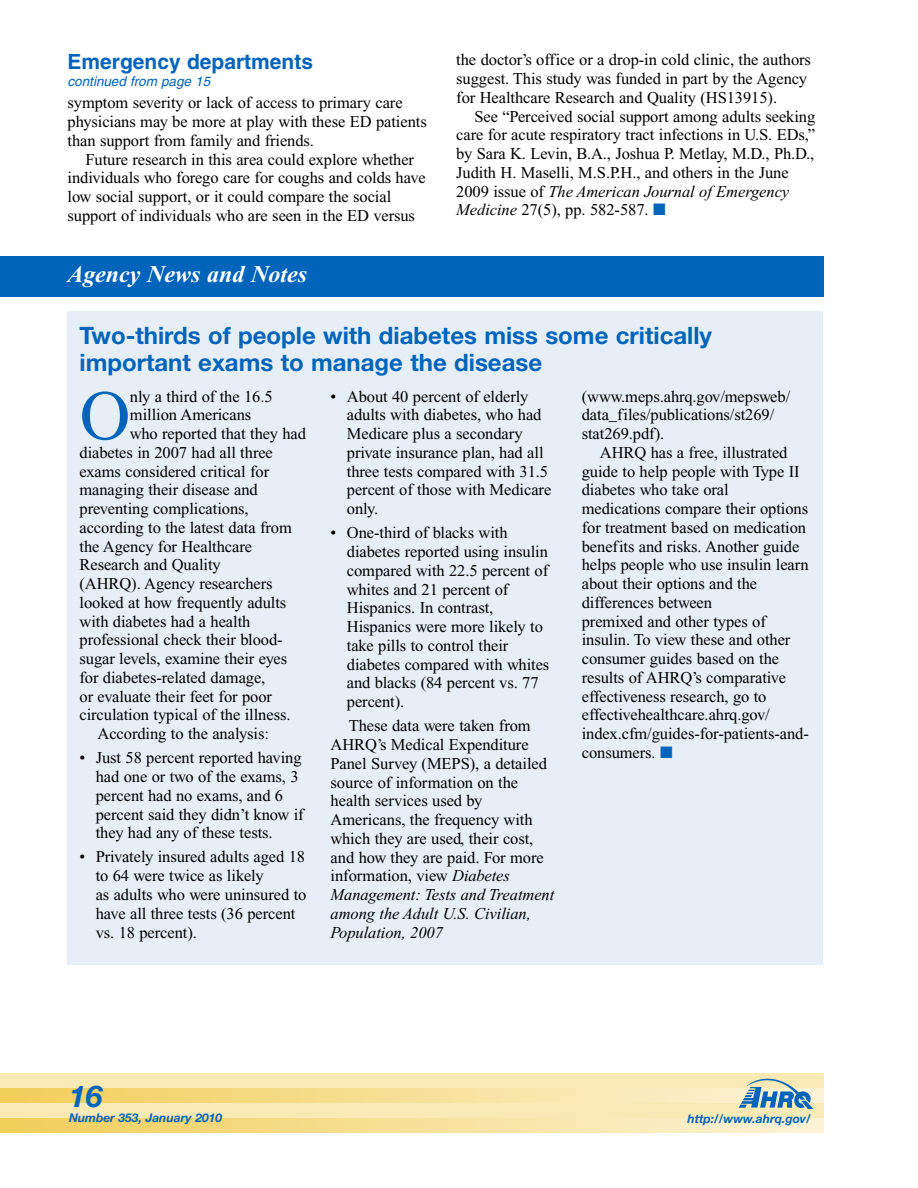
<style>
.page{position:relative;width:918px;height:1188px;background:#fff}
.page>*{position:absolute;margin:0;border:0;box-sizing:border-box;transform-origin:0 0}
.t1{font:70.5px "Times New Roman";color:#0064ba}
.t2{font:italic 700 30px "Helvetica Neue";color:#0064ba}
.t3{font:700 24px/27px "Helvetica Neue";color:#0064ba}
.t4{font:italic 700 24px "Times New Roman";color:#fff}
.t5{font:700 21px "Helvetica";color:#0064ba}
.t6{font:16.5px/18.8px "Times New Roman";letter-spacing:-.005em;color:#000}
.t7{font:italic 13.5px "Helvetica";color:#0064ba}
.t8{font:italic 700 12px "Helvetica Neue";color:#0064ba}
.s1{font-style:italic}
.s2{color:#0064ba}
</style>
<div class="page">
<div style="left:0;top:1073px;width:823px;height:59px;background:#f9e9b4"></div>
<svg style="left:0;top:1089px;width:823px;height:13px"></svg>
<svg style="left:0;top:1119px;width:823px;height:13px"></svg>
<img style="left:736px;top:1078px;width:80px;height:32px">
<div style="left:0;top:256px;width:824px;height:41px;background:#0064ba"></div>
<div style="left:68px;top:312px;width:755px;height:653px;background:#e6eff8"></div>
<p class="t5" style="left:68px;top:54px;width:247px">Emergency departments</p>
<p class="t7" style="left:68px;top:76px;width:144px">continued from page 15</p>
<p class="t6" style="left:68px;top:95px;width:361px">symptom severity or lack of access to primary care physicians may be more at play with these ED patients than support from family and friends.</p>
<p class="t6" style="left:68px;top:151px;width:360px;text-indent:18px">Future research in this area could explore whether individuals who forego care for coughs and colds have low social support, or it could compare the social support of individuals who are seen in the ED versus</p>
<h3 class="t4" style="left:68px;top:266px;width:241px">Agency News and Notes</h3>
<p class="t6" style="left:456px;top:52px;width:356px">the doctor’s office or a drop-in cold clinic, the authors suggest. This study was funded in part by the Agency for Healthcare Research and Quality (HS13915).</p>
<p class="t6" style="left:456px;top:108px;width:361px;text-indent:18px">See “Perceived social support among adults seeking care for acute respiratory tract infections in U.S. EDs,” by Sara K. Levin, B.A., Joshua P. Metlay, M.D., Ph.D., Judith H. Maselli, M.S.P.H., and others in the June 2009 issue of <span class="s1">The American Journal of Emergency Medicine</span> 27(5), pp. 582-587. <span class="s2">■</span></p>
<h3 class="t3" style="left:79px;top:324px;width:634px">Two-thirds of people with diabetes miss some critically important exams to manage the disease</h3>
<h1 class="t1" style="left:80px;top:390px;width:52px">O</h1>
<p class="t6" style="left:130px;top:388px;width:144px">nly a third of the 16.5</p>
<p class="t6" style="left:130px;top:407px;width:123px">million Americans</p>
<p class="t6" style="left:130px;top:426px;width:178px">who reported that they had</p>
<p class="t6" style="left:80px;top:445px;width:195px">diabetes in 2007 had all three</p>
<p class="t6" style="left:80px;top:463px;width:191px">exams considered critical for</p>
<p class="t6" style="left:80px;top:482px;width:180px">managing their disease and</p>
<p class="t6" style="left:80px;top:501px;width:171px">preventing complications,</p>
<p class="t6" style="left:80px;top:520px;width:214px">according to the latest data from</p>
<p class="t6" style="left:80px;top:538px;width:174px">the Agency for Healthcare</p>
<p class="t6" style="left:80px;top:557px;width:143px">Research and Quality</p>
<p class="t6" style="left:80px;top:576px;width:195px">(AHRQ). Agency researchers</p>
<p class="t6" style="left:80px;top:595px;width:208px">looked at how frequently adults</p>
<p class="t6" style="left:80px;top:613px;width:172px">with diabetes had a health</p>
<p class="t6" style="left:80px;top:632px;width:205px">professional check their blood-</p>
<p class="t6" style="left:80px;top:651px;width:209px">sugar levels, examine their eyes</p>
<p class="t6" style="left:80px;top:670px;width:187px">for diabetes-related damage,</p>
<p class="t6" style="left:80px;top:688px;width:194px">or evaluate their feet for poor</p>
<p class="t6" style="left:80px;top:707px;width:212px">circulation typical of the illness.</p>
<p class="t6" style="left:98px;top:726px;width:173px">According to the analysis:</p>
<p class="t6" style="left:96px;top:750px;width:210px;text-indent:-16px">• Just 58 percent reported having had one or two of the exams, 3 percent had no exams, and 6 percent said they didn’t know if they had any of these tests.</p>
<p class="t6" style="left:96px;top:849px;width:212px;text-indent:-16px">• Privately insured adults aged 18 to 64 were twice as likely<br>as adults who were uninsured to have all three tests (36 percent vs. 18 percent).</p>
<p class="t6" style="left:347px;top:388px;width:206px;text-indent:-16px">• About 40 percent of elderly adults with diabetes, who had<br>Medicare plus a secondary private insurance plan, had all three tests compared with 31.5 percent of those with Medicare only.</p>
<p class="t6" style="left:347px;top:525px;width:204px;text-indent:-16px">• One-third of blacks with diabetes reported using insulin compared with 22.5 percent of whites and 21 percent of<br>Hispanics. In contrast,<br>Hispanics were more likely to take pills to control their diabetes compared with whites and blacks (84 percent vs. 77 percent).</p>
<p class="t6" style="left:331px;top:718px;width:225px;text-indent:18px">These data were taken from<br>AHRQ’s Medical Expenditure<br>Panel Survey (MEPS), a detailed source of information on the health services used by<br>Americans, the frequency with which they are used, their cost, and how they are paid. For more information, view <span class="s1">Diabetes<br>Management: Tests and Treatment among the Adult U.S. Civilian,<br>Population, 2007</span></p>
<p class="t6" style="left:582px;top:388px;width:210px">(www.meps.ahrq.gov/mepsweb/ data_files/publications/st269/ stat269.pdf).</p>
<p class="t6" style="left:582px;top:445px;width:229px;text-indent:18px">AHRQ has a free, illustrated guide to help people with Type II diabetes who take oral medications compare their options for treatment based on medication benefits and risks. Another guide helps people who use insulin learn about their options and the differences between<br>premixed and other types of insulin. To view these and other consumer guides based on the results of AHRQ’s comparative effectiveness research, go to effectivehealthcare.ahrq.gov/ index.cfm/guides-for-patients-and&shy;consumers. <span class="s2">■</span></p>
<h2 class="t2" style="left:69px;top:1085px;width:35px">16</h2>
<p class="t8" style="left:69px;top:1113px;width:155px">Number 353, January 2010</p>
<p class="t8" style="left:687px;top:1115px;width:125px">http://www.ahrq.gov/</p>
</div>
